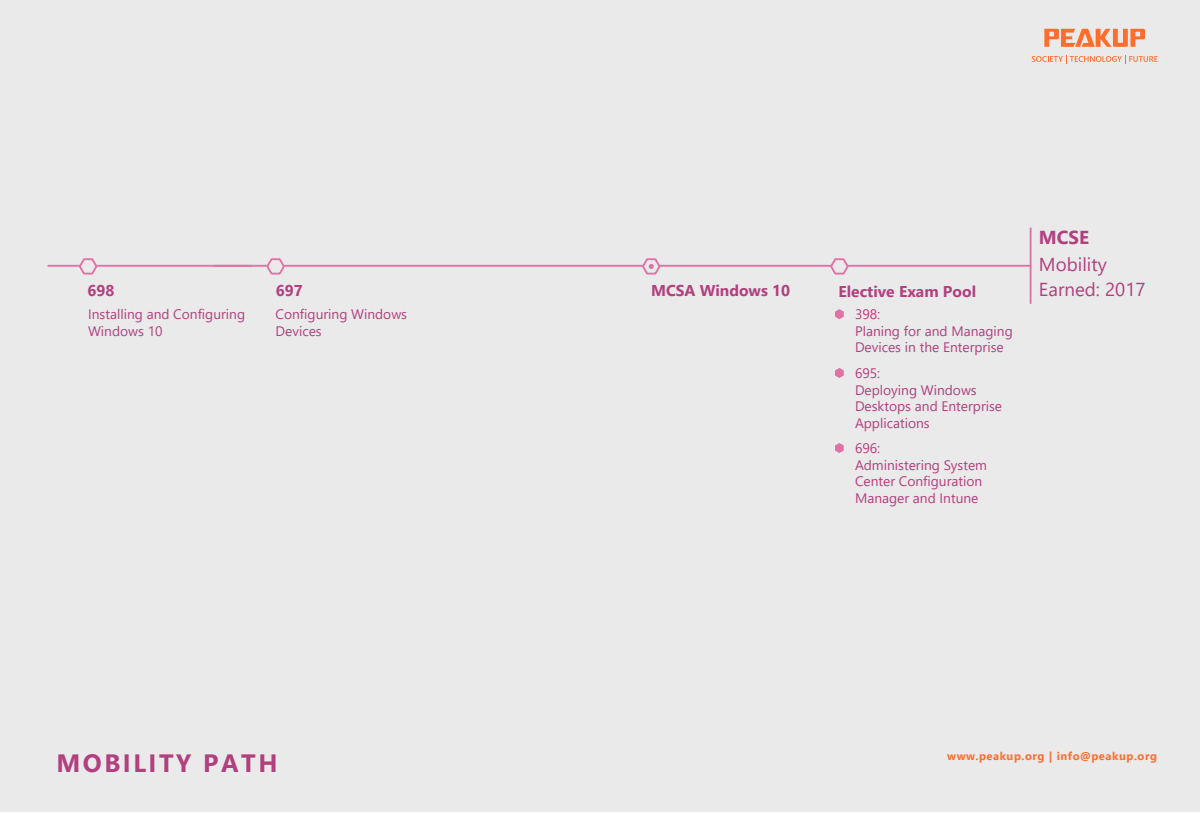
<style>
.page{position:relative;width:1200px;height:813px;background:#fff}
.page>*{position:absolute;margin:0;border:0;box-sizing:border-box;transform-origin:0 0}
.t1{font:700 25px "Segoe UI";letter-spacing:.1em;color:#b23f7e}
.t2{font:18.75px/25.3px "Segoe UI";color:#b23f7e}
.t3{font:700 18.75px "Segoe UI";color:#b23f7e}
.t4{font:700 15.62px "Segoe UI";color:#b23f7e}
.t5{font:13.75px/16.5px "Segoe UI";color:#b23f7e}
.t6{font:700 11.25px "Segoe UI";letter-spacing:.05em;color:#ff6d2d}
</style>
<div class="page">
<div style="left:0;top:0;width:1200px;height:811px;background:#eaeaea"></div>
<hr style="left:48px;top:265px;width:204px;height:2px;background:#e271a5">
<hr style="left:213px;top:265px;width:818px;height:2px;background:#e271a5">
<svg style="left:78px;top:258px;width:21px;height:17px"></svg>
<svg style="left:265px;top:258px;width:21px;height:17px"></svg>
<svg style="left:829px;top:258px;width:21px;height:17px"></svg>
<hr style="left:1030px;top:228px;width:2px;height:75px;background:#e271a5">
<svg style="left:641px;top:258px;width:21px;height:17px"></svg>
<svg style="left:835px;top:309px;width:9px;height:10px"></svg>
<svg style="left:835px;top:368px;width:9px;height:10px"></svg>
<svg style="left:835px;top:443px;width:9px;height:10px"></svg>
<svg style="left:1044px;top:29px;width:101px;height:18px"></svg>
<svg style="left:1032px;top:56px;width:126px;height:8px"></svg>
<p class="t4" style="left:88px;top:276px;width:28px">698</p>
<p class="t4" style="left:276px;top:276px;width:28px">697</p>
<p class="t4" style="left:651px;top:276px;width:141px">MCSA Windows 10</p>
<p class="t4" style="left:839px;top:277px;width:139px">Elective Exam Pool</p>
<p class="t5" style="left:88px;top:305px;width:159px">Installing and Configuring<br>Windows 10</p>
<p class="t5" style="left:276px;top:305px;width:133px">Configuring Windows<br>Devices</p>
<p class="t5" style="left:855px;top:305px;width:159px">398:<br>Planing for and Managing<br>Devices in the Enterprise</p>
<p class="t5" style="left:855px;top:364px;width:149px">695:<br>Deploying Windows<br>Desktops and Enterprise<br>Applications</p>
<p class="t5" style="left:855px;top:439px;width:134px">696:<br>Administering System<br>Center Configuration<br>Manager and Intune</p>
<h2 class="t3" style="left:1039px;top:219px;width:52px">MCSE</h2>
<h2 class="t2" style="left:1039px;top:250px;width:108px">Mobility<br>Earned: 2017</h2>
<h1 class="t1" style="left:57px;top:739px;width:222px">MOBILITY PATH</h1>
<p class="t6" style="left:947px;top:745px;width:211px">www.peakup.org | info@peakup.org</p>
</div>
